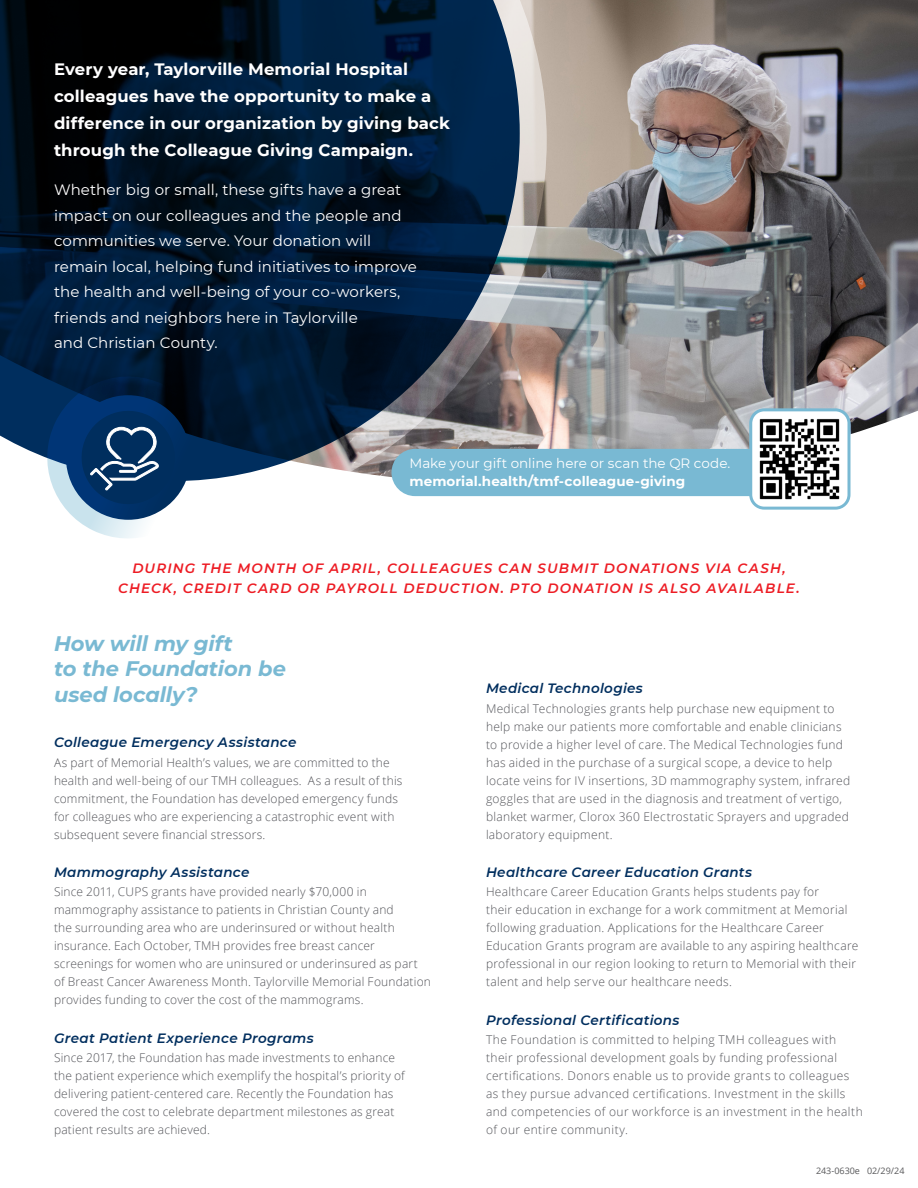
<style>
.page{position:relative;width:918px;height:1188px;background:#fff}
.page>*{position:absolute;margin:0;border:0;box-sizing:border-box;transform-origin:0 0}
.t1{font:italic 700 21px/25.5px "Montserrat";letter-spacing:-.005em;color:#79b9d3}
.t2{font:700 16.5px/27px "Montserrat";letter-spacing:.005em;color:#fff}
.t3{font:15px/25.5px "Montserrat";letter-spacing:.005em;color:#fff}
.t4{font:italic 600 13.5px "Montserrat";letter-spacing:.02em;color:#002e5e}
.t5{font:italic 600 13.5px/19.5px "Montserrat";letter-spacing:.085em;color:#ed1c24;text-align:center}
.t6{font:13.5px "Montserrat";color:#fff}
.t7{font:700 13.5px "Montserrat";letter-spacing:.005em;color:#fff}
.t8{font:300 12px/18px "Open Sans";letter-spacing:.025em;color:#535459}
.t9{font:9px "Open Sans";color:#59595b}
</style>
<div class="page">
<img style="left:547px;top:0;width:371px;height:484px">
<svg style="left:393px;top:0;width:154px;height:497px;background:#c0b6af"></svg>
<svg style="left:0;top:0;width:520px;height:481px;background:#11253b"></svg>
<svg style="left:36px;top:365px;width:185px;height:173px"></svg>
<div style="left:392px;top:449px;width:418px;height:47px;background:#79b9d3;border-radius:24px"></div>
<img style="left:751px;top:410px;width:98px;height:96px">
<div style="left:749px;top:408px;width:101px;height:102px;border:3px solid #79b9d3;border-radius:14px"></div>
<p class="t2" style="left:54px;top:55px;width:398px">Every year, Taylorville Memorial Hospital colleagues have the opportunity to make a difference in our organization by giving back through the Colleague Giving Campaign.</p>
<p class="t3" style="left:54px;top:177px;width:364px">Whether big or small, these gifts have a great impact on our colleagues and the people and communities we serve. Your donation will remain local, helping fund initiatives to improve the health and well-being of your co-workers, friends and neighbors here in Taylorville<br>and Christian County.</p>
<p class="t6" style="left:410px;top:454px;width:323px">Make your gift online here or scan the QR code.</p>
<p class="t7" style="left:410px;top:471px;width:277px">memorial.health/tmf-colleague-giving</p>
<p class="t5" style="left:118px;top:558px;width:683px">DURING THE MONTH OF APRIL, COLLEAGUES CAN SUBMIT DONATIONS VIA CASH,<br>CHECK, CREDIT CARD OR PAYROLL DEDUCTION. PTO DONATION IS ALSO AVAILABLE.</p>
<p class="t1" style="left:54px;top:630px;width:233px">How will my gift<br>to the Foundation be used locally?</p>
<p class="t4" style="left:54px;top:733px;width:244px">Colleague Emergency Assistance</p>
<p class="t8" style="left:54px;top:753px;width:350px">As part of Memorial Health’s values, we are committed to the health and well-being of our TMH colleagues. As a result of this commitment, the Foundation has developed emergency funds for colleagues who are experiencing a catastrophic event with subsequent severe financial stressors.</p>
<p class="t4" style="left:54px;top:862px;width:197px">Mammography Assistance</p>
<p class="t8" style="left:54px;top:883px;width:379px">Since 2011, CUPS grants have provided nearly $70,000 in mammography assistance to patients in Christian County and<br>the surrounding area who are underinsured or without health insurance. Each October, TMH provides free breast cancer screenings for women who are uninsured or underinsured as part of Breast Cancer Awareness Month. Taylorville Memorial Foundation provides funding to cover the cost of the mammograms.</p>
<p class="t4" style="left:54px;top:1028px;width:261px">Great Patient Experience Programs</p>
<p class="t8" style="left:54px;top:1048px;width:352px">Since 2017, the Foundation has made investments to enhance the patient experience which exemplify the hospital’s priority of delivering patient-centered care. Recently the Foundation has covered the cost to celebrate department milestones as great patient results are achieved.</p>
<p class="t4" style="left:486px;top:679px;width:158px">Medical Technologies</p>
<p class="t8" style="left:486px;top:699px;width:366px">Medical Technologies grants help purchase new equipment to help make our patients more comfortable and enable clinicians to provide a higher level of care. The Medical Technologies fund has aided in the purchase of a surgical scope, a device to help locate veins for IV insertions, 3D mammography system, infrared goggles that are used in the diagnosis and treatment of vertigo, blanket warmer, Clorox 360 Electrostatic Sprayers and upgraded laboratory equipment.</p>
<p class="t4" style="left:486px;top:862px;width:268px">Healthcare Career Education Grants</p>
<p class="t8" style="left:486px;top:883px;width:374px">Healthcare Career Education Grants helps students pay for<br>their education in exchange for a work commitment at Memorial following graduation. Applications for the Healthcare Career Education Grants program are available to any aspiring healthcare professional in our region looking to return to Memorial with their talent and help serve our healthcare needs.</p>
<p class="t4" style="left:486px;top:1010px;width:195px">Professional Certifications</p>
<p class="t8" style="left:486px;top:1030px;width:378px">The Foundation is committed to helping TMH colleagues with their professional development goals by funding professional certifications. Donors enable us to provide grants to colleagues as they pursue advanced certifications. Investment in the skills and competencies of our workforce is an investment in the health of our entire community.</p>
<p class="t9" style="left:816px;top:1165px;width:90px">243-0630e 02/29/24</p>
</div>
